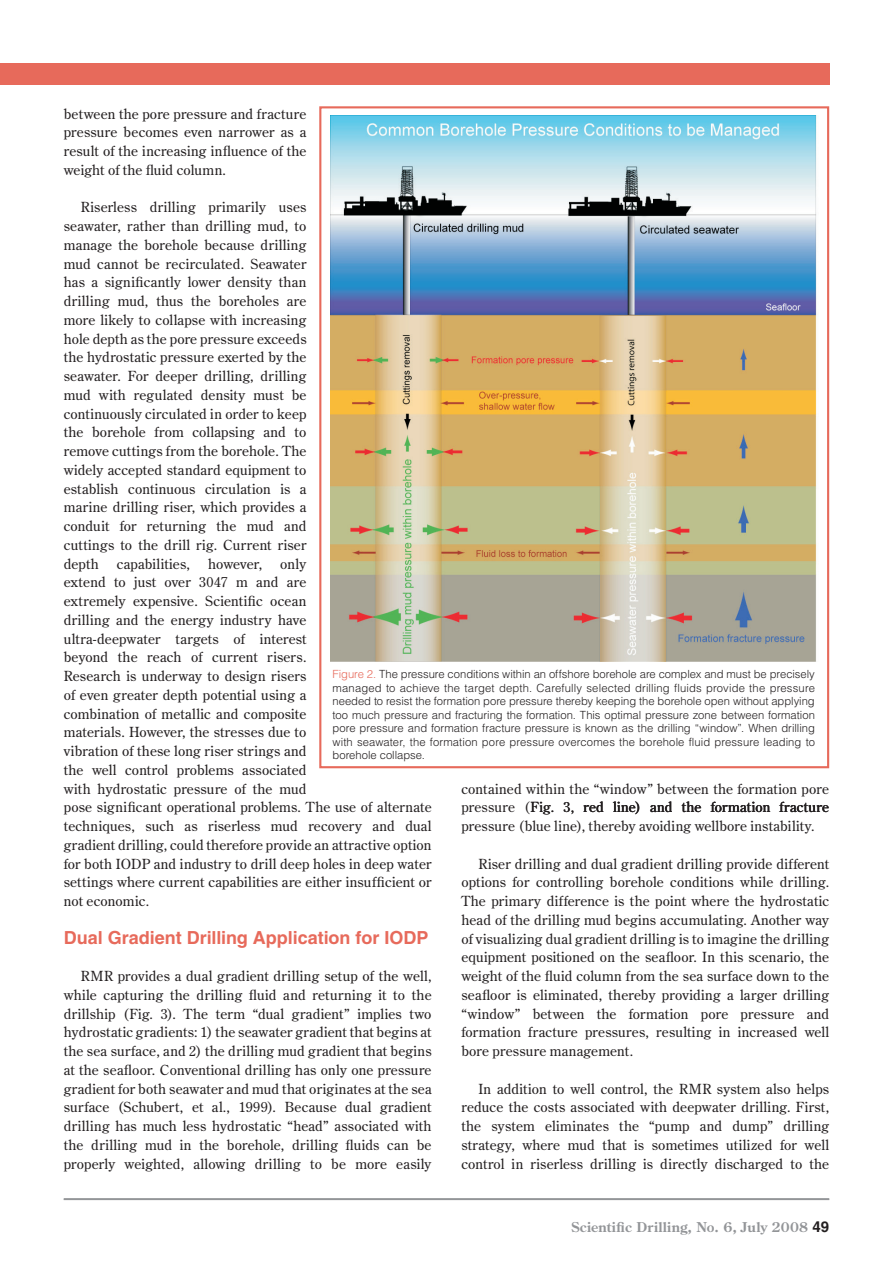
<style>
.page{position:relative;width:893px;height:1263px;background:#fff}
.page>*{position:absolute;margin:0;border:0;box-sizing:border-box;transform-origin:0 0}
.見出し_Sub-Heading{font:700 18px "Helvetica LT Std";color:#e76a5b}
.本文_Article_w__indent{font:13.8px/18.8px "Century Old Style Std";letter-spacing:.015em;color:#231f20;text-align:justify}
.t1{font:700 13.5px "Century Old Style Std";letter-spacing:.02em;color:#939598}
.SD_Figure_Captions{font:300 11.25px/13.5px "Helvetica LT Std";letter-spacing:.005em;color:#231f20;text-align:justify}
.s1{color:#e76a5b}
.s2{font-family:"Helvetica LT Std";font-size:15px;color:#231f20}
</style>
<div class="page">
<div style="left:319px;top:106px;width:510px;height:662px;border:2px solid #e76a5b"></div>
<img style="left:331px;top:116px;width:486px;height:545px">
<hr style="left:64px;top:1198px;width:765px;height:2px;background:#939598">
<div style="left:0;top:64px;width:829px;height:21px;background:#e76a5b"></div>
<p class="本文_Article_w__indent" style="left:64px;top:104px;width:244px">between the pore pressure and fracture pressure becomes even narrower as a result of the increasing influence of the weight of the fluid column.</p>
<p class="本文_Article_w__indent" style="left:64px;top:198px;width:244px;text-indent:17px">Riserless drilling primarily uses seawater, rather than drilling mud, to manage the borehole because drilling mud cannot be recirculated. Seawater has a significantly lower density than drilling mud, thus the boreholes are more likely to collapse with increasing hole depth as the pore pressure exceeds the hydrostatic pressure exerted by the seawater. For deeper drilling, drilling mud with regulated density must be continuously circulated in order to keep the borehole from collapsing and to remove cuttings from the borehole. The widely accepted standard equipment to establish continuous circulation is a marine drilling riser, which provides a conduit for returning the mud and cuttings to the drill rig. Current riser depth</p>
<p class="本文_Article_w__indent" style="left:64px;top:554px;width:369px;text-align:left;text-indent:216px">only<br>extend to just over 3047 m and are<br>extremely expensive. Scientific ocean<br>drilling and the energy industry have<br>ultra-deepwater targets of interest<br>beyond the reach of current risers.<br>Research is underway to design risers<br>of even greater depth potential using a<br>combination of metallic and composite<br>materials. However, the stresses due to<br>vibration of these long riser strings and<br>the well control problems associated<br>with hydrostatic pressure of the mud<br>pose significant operational problems. The use of alternate techniques, such as riserless mud recovery and dual gradient drilling, could therefore provide an attractive option for both IODP and industry to drill deep holes in deep water settings where current capabilities are either insufficient or not economic.</p>
<p class="見出し_Sub-Heading" style="left:64px;top:926px;width:366px">Dual Gradient Drilling Application for IODP</p>
<p class="本文_Article_w__indent" style="left:64px;top:966px;width:369px;text-indent:17px">RMR provides a dual gradient drilling setup of the well, while capturing the drilling fluid and returning it to the drillship (Fig. 3). The term “dual gradient” implies two hydrostatic gradients: 1) the seawater gradient that begins at the sea surface, and 2) the drilling mud gradient that begins at the seafloor. Conventional drilling has only one pressure gradient for both seawater and mud that originates at the sea surface (Schubert, et al., 1999). Because dual gradient drilling has much less hydrostatic “head” associated with the drilling mud in the borehole, drilling fluids can be properly weighted, allowing drilling to be more easily</p>
<p class="本文_Article_w__indent" style="left:117px;top:554px;width:75px">capabilities,</p>
<p class="本文_Article_w__indent" style="left:208px;top:554px;width:56px">however,</p>
<p class="SD_Figure_Captions" style="left:333px;top:667px;width:484px"><span class="s1">Figure 2.</span> The pressure conditions within an offshore borehole are complex and must be precisely managed to achieve the target depth. Carefully selected drilling fluids provide the pressure needed to resist the formation pore pressure thereby keeping the borehole open without applying too much pressure and fracturing the formation. This optimal pressure zone between formation pore pressure and formation fracture pressure is known as the drilling “window”. When drilling with seawater, the formation pore pressure overcomes the borehole fluid pressure leading to borehole collapse.</p>
<p class="本文_Article_w__indent" style="left:461px;top:779px;width:369px">contained within the “window” between the formation pore pressure (Fig. 3, red line) and the formation fracture pressure (blue line), thereby avoiding wellbore instability.</p>
<p class="本文_Article_w__indent" style="left:461px;top:854px;width:369px;text-indent:17px">Riser drilling and dual gradient drilling provide different options for controlling borehole conditions while drilling.<br>The primary difference is the point where the hydrostatic head of the drilling mud begins accumulating. Another way of visualizing dual gradient drilling is to imagine the drilling equipment positioned on the seafloor. In this scenario, the weight of the fluid column from the sea surface down to the seafloor is eliminated, thereby providing a larger drilling “window” between the formation pore pressure and formation fracture pressures, resulting in increased well bore pressure management.</p>
<p class="本文_Article_w__indent" style="left:461px;top:1079px;width:369px;text-indent:17px">In addition to well control, the RMR system also helps reduce the costs associated with deepwater drilling. First, the system eliminates the “pump and dump” drilling strategy, where mud that is sometimes utilized for well control in riserless drilling is directly discharged to the</p>
<p class="t1" style="left:571px;top:1218px;width:259px">Scientific Drilling, No. 6, July 2008 <span class="s2">49</span></p>
</div>
